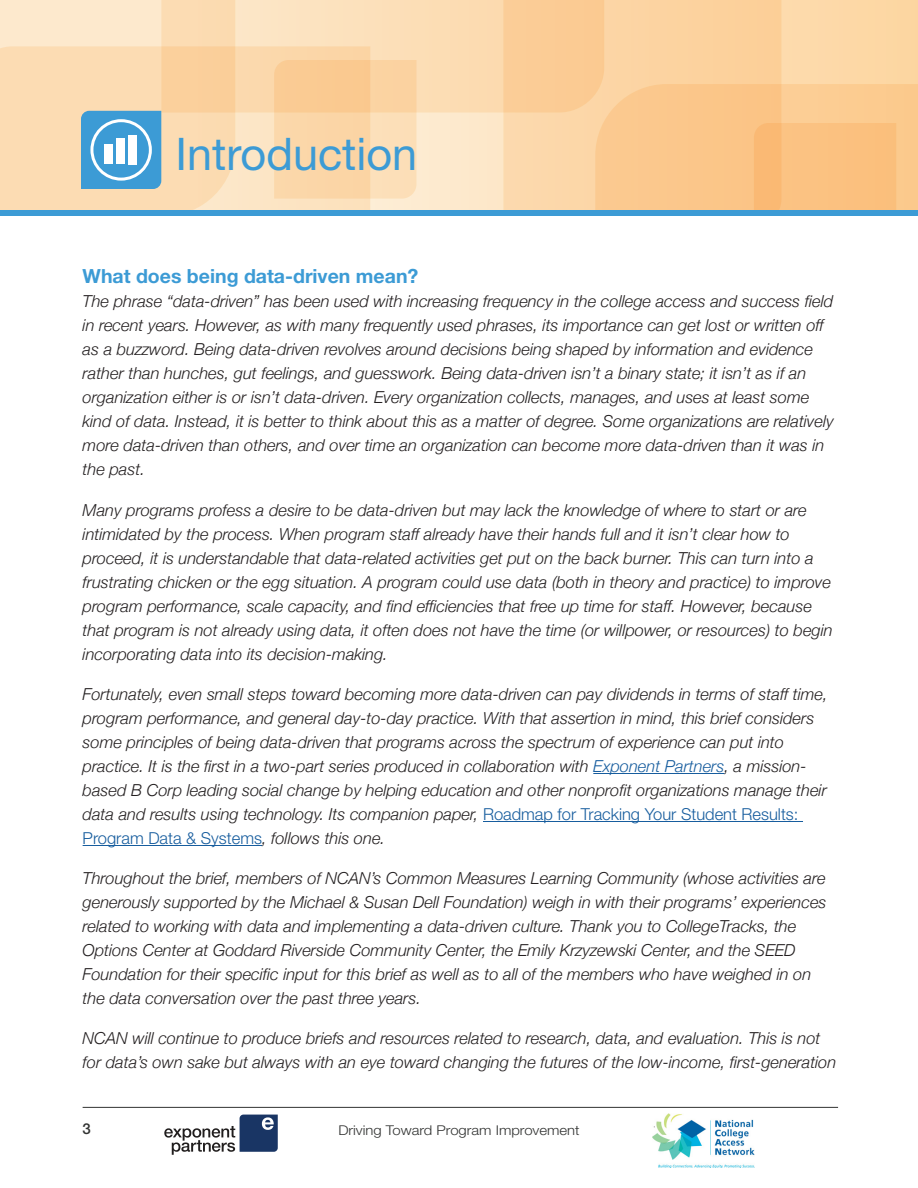
<style>
.page{position:relative;width:918px;height:1188px;background:#fff}
.page>*{position:absolute;margin:0;border:0;box-sizing:border-box;transform-origin:0 0}
.Page_Title{font:45px "Helvetica Neue";color:#3c9bd5}
.subtitle_1{font:700 19.5px "Helvetica Neue";color:#3c9bd5}
.body{font:italic 300 16.5px/24px "Helvetica Neue";color:#231f20}
.t1{font:500 15px "Helvetica Neue";color:#323332}
.t2{font:300 13.5px "Helvetica Neue";color:#323332;scale:1.1 1}
.s1{color:#175d9e}
.s2{font-style:normal;color:#175d9e}
</style>
<div class="page">
<hr style="left:83px;top:1107px;width:755px;height:1px;background:#323332">
<svg style="left:164px;top:1115px;width:114px;height:40px"></svg>
<img style="left:652px;top:1114px;width:102px;height:54px">
<svg style="left:370px;top:0;width:548px;height:210px;background:#fcdfb7"></svg>
<div style="left:0;top:0;width:161px;height:46px;background:#fde9cd"></div>
<svg style="left:161px;top:0;width:342px;height:113px;background:#fbdeb7"></svg>
<svg style="left:0;top:46px;width:370px;height:164px;background:#fbdbb1"></svg>
<svg style="left:503px;top:0;width:278px;height:210px;background:#fbd19e"></svg>
<svg style="left:274px;top:60px;width:143px;height:139px;background:#fad4a4"></svg>
<svg style="left:595px;top:84px;width:323px;height:126px;background:#fbc588"></svg>
<div style="left:0;top:210px;width:918px;height:6px;background:#3c9bd5"></div>
<svg style="left:81px;top:111px;width:80px;height:78px;background:#48a1d7"></svg>
<div style="left:90px;top:119px;width:62px;height:62px;border:3px solid #fff;border-radius:50%"></div>
<div style="left:104px;top:145px;width:9px;height:19px;background:#fff"></div>
<div style="left:116px;top:139px;width:9px;height:25px;background:#fff"></div>
<div style="left:128px;top:135px;width:9px;height:29px;background:#fff"></div>
<hr style="left:593px;top:773px;width:131px;height:1px;background:#175d9e">
<hr style="left:483px;top:821px;width:320px;height:1px;background:#175d9e">
<hr style="left:83px;top:845px;width:179px;height:1px;background:#175d9e">
<p class="Page_Title" style="left:176px;top:127px;width:243px">Introduction</p>
<p class="subtitle_1" style="left:83px;top:264px;width:337px">What does being data-driven mean?</p>
<p class="body" style="left:83px;top:288px;width:753px">The phrase “data-driven” has been used with increasing frequency in the college access and success field in recent years. However, as with many frequently used phrases, its importance can get lost or written off as a buzzword. Being data-driven revolves around decisions being shaped by information and evidence rather than hunches, gut feelings, and guesswork. Being data-driven isn’t a binary state; it isn’t as if an organization either is or isn’t data-driven. Every organization collects, manages, and uses at least some kind of data. Instead, it is better to think about this as a matter of degree. Some organizations are relatively more data-driven than others, and over time an organization can become more data-driven than it was in the past.</p>
<p class="body" style="left:83px;top:497px;width:752px">Many programs profess a desire to be data-driven but may lack the knowledge of where to start or are intimidated by the process. When program staff already have their hands full and it isn’t clear how to proceed, it is understandable that data-related activities get put on the back burner. This can turn into a frustrating chicken or the egg situation. A program could use data (both in theory and practice) to improve program performance, scale capacity, and find efficiencies that free up time for staff. However, because that program is not already using data, it often does not have the time (or willpower, or resources) to begin incorporating data into its decision-making.</p>
<p class="body" style="left:83px;top:681px;width:747px">Fortunately, even small steps toward becoming more data-driven can pay dividends in terms of staff time, program performance, and general day-to-day practice. With that assertion in mind, this brief considers some principles of being data-driven that programs across the spectrum of experience can put into practice. It is the first in a two-part series produced in collaboration with <span class="s1">Exponent Partners</span>, a mission&shy;based B Corp leading social change by helping education and other nonprofit organizations manage their data and results using technology. Its companion paper, <span class="s2">Roadmap for Tracking Your Student Results:<br>Program Data &amp; Systems</span>, follows this one.</p>
<p class="body" style="left:83px;top:865px;width:745px">Throughout the brief, members of NCAN’s Common Measures Learning Community (whose activities are generously supported by the Michael &amp; Susan Dell Foundation) weigh in with their programs’ experiences related to working with data and implementing a data-driven culture. Thank you to CollegeTracks, the Options Center at Goddard Riverside Community Center, the Emily Krzyzewski Center, and the SEED Foundation for their specific input for this brief as well as to all of the members who have weighed in on the data conversation over the past three years.</p>
<p class="body" style="left:83px;top:1025px;width:755px">NCAN will continue to produce briefs and resources related to research, data, and evaluation. This is not for data’s own sake but always with an eye toward changing the futures of the low-income, first-generation</p>
<p class="t1" style="left:82px;top:1120px;width:10px">3</p>
<p class="t2" style="left:338px;top:1121px;width:221px">Driving Toward Program Improvement</p>
</div>
